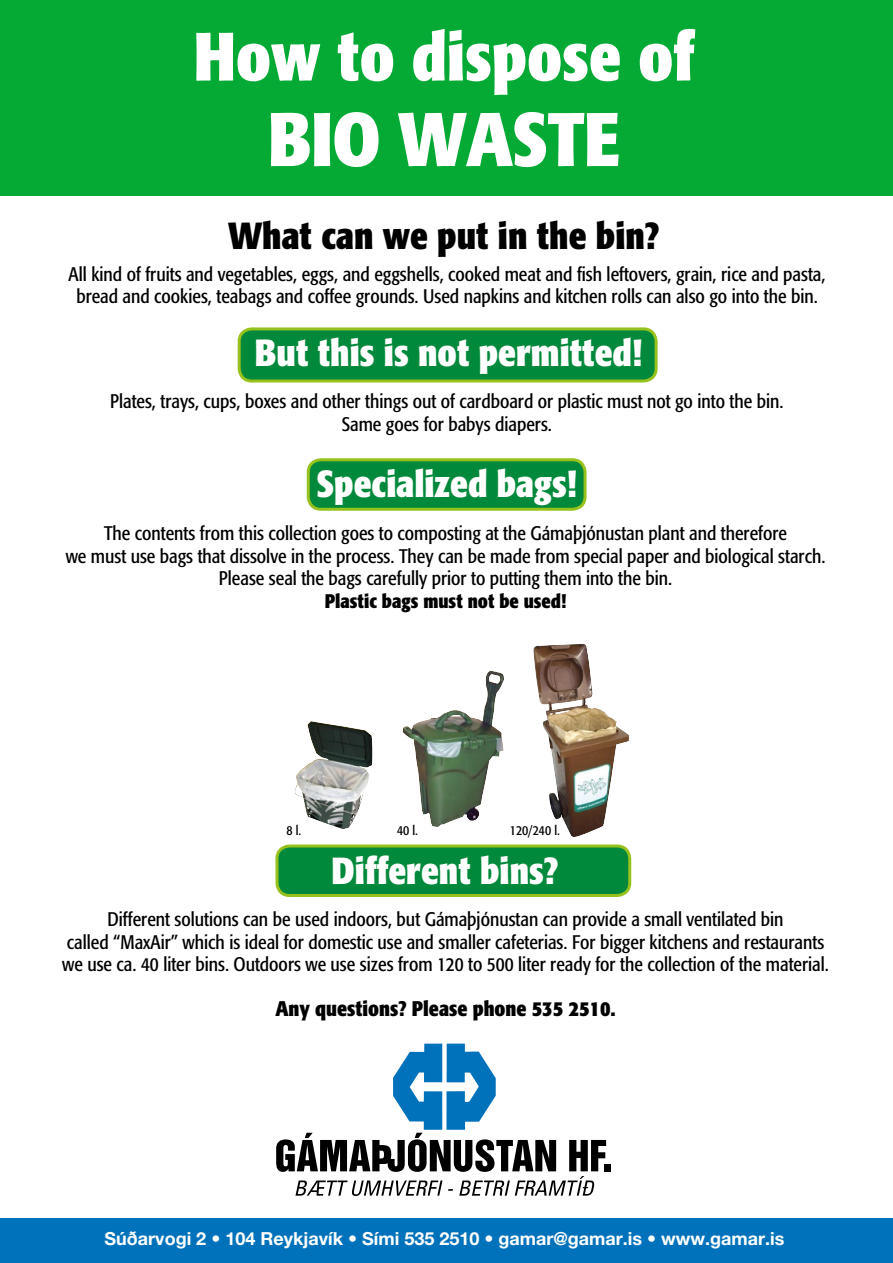
<style>
.page{position:relative;width:893px;height:1263px;background:#fff}
.page>*{position:absolute;margin:0;border:0;box-sizing:border-box;transform-origin:0 0}
.t1{font:700 condensed 75px "Formata";letter-spacing:-.01em;color:#fff}
.t2{font:700 condensed 67.5px "Formata";color:#fff}
.t3{font:700 condensed 37.35px "Formata";color:#fff}
.t4{font:700 condensed 37.35px "Formata";color:#000}
.t5{font:700 condensed 21px "Formata";color:#000}
.t6{font:condensed 19.5px "Formata";color:#000}
.t7{font:700 condensed 19.5px "Formata";color:#000}
.t8{font:700 18px "Helvetica Neue";color:#fff}
.t9{font:condensed 13.5px "Formata";color:#000}
</style>
<div class="page">
<div style="left:0;top:0;width:893px;height:195px;background:#04aa34"></div>
<svg style="left:276px;top:1043px;width:330px;height:153px"></svg>
<div style="left:604px;top:1164px;width:7px;height:7px;background:#000"></div>
<div style="left:0;top:1219px;width:893px;height:44px;background:#0072bb"></div>
<svg style="left:237px;top:327px;width:421px;height:54px;background:#12903a"></svg>
<svg style="left:306px;top:458px;width:281px;height:51px;background:#13903a"></svg>
<svg style="left:275px;top:844px;width:357px;height:51px;background:#13903b"></svg>
<img style="left:403px;top:671px;width:101px;height:156px">
<img style="left:295px;top:721px;width:78px;height:108px">
<img style="left:533px;top:644px;width:96px;height:193px">
<p class="t2" style="left:194px;top:15px;width:502px">How to dispose of</p>
<p class="t1" style="left:268px;top:93px;width:353px">BIO WASTE</p>
<p class="t4" style="left:228px;top:213px;width:433px">What can we put in the bin?</p>
<p class="t6" style="left:69px;top:263px;width:758px">All kind of fruits and vegetables, eggs, and eggshells, cooked meat and fish leftovers, grain, rice and pasta,</p>
<p class="t6" style="left:76px;top:285px;width:743px">bread and cookies, teabags and coffee grounds. Used napkins and kitchen rolls can also go into the bin.</p>
<p class="t3" style="left:255px;top:330px;width:389px">But this is not permitted!</p>
<p class="t6" style="left:110px;top:390px;width:675px">Plates, trays, cups, boxes and other things out of cardboard or plastic must not go into the bin.</p>
<p class="t6" style="left:342px;top:413px;width:212px">Same goes for babys diapers.</p>
<p class="t3" style="left:316px;top:461px;width:262px">Specialized bags!</p>
<p class="t6" style="left:104px;top:522px;width:684px">The contents from this collection goes to composting at the Gámaþjónustan plant and therefore</p>
<p class="t6" style="left:66px;top:545px;width:761px">we must use bags that dissolve in the process. They can be made from special paper and biological starch.</p>
<p class="t6" style="left:219px;top:567px;width:455px">Please seal the bags carefully prior to putting them into the bin.</p>
<p class="t7" style="left:325px;top:589px;width:243px">Plastic bags must not be used!</p>
<p class="t9" style="left:286px;top:822px;width:16px">8 l.</p>
<p class="t9" style="left:397px;top:822px;width:23px">40 l.</p>
<p class="t9" style="left:510px;top:822px;width:52px">120/240 l.</p>
<p class="t3" style="left:332px;top:847px;width:229px">Different bins?</p>
<p class="t6" style="left:108px;top:908px;width:678px">Different solutions can be used indoors, but Gámaþjónustan can provide a small ventilated bin</p>
<p class="t6" style="left:67px;top:930px;width:759px">called “MaxAir” which is ideal for domestic use and smaller cafeterias. For bigger kitchens and restaurants</p>
<p class="t6" style="left:62px;top:953px;width:768px">we use ca. 40 liter bins. Outdoors we use sizes from 120 to 500 liter ready for the collection of the material.</p>
<p class="t5" style="left:275px;top:995px;width:342px">Any questions? Please phone 535 2510.</p>
<p class="t8" style="left:105px;top:1227px;width:681px">Súðarvogi 2 • 104 Reykjavík • Sími 535 2510 • gamar@gamar.is • www.gamar.is</p>
</div>
